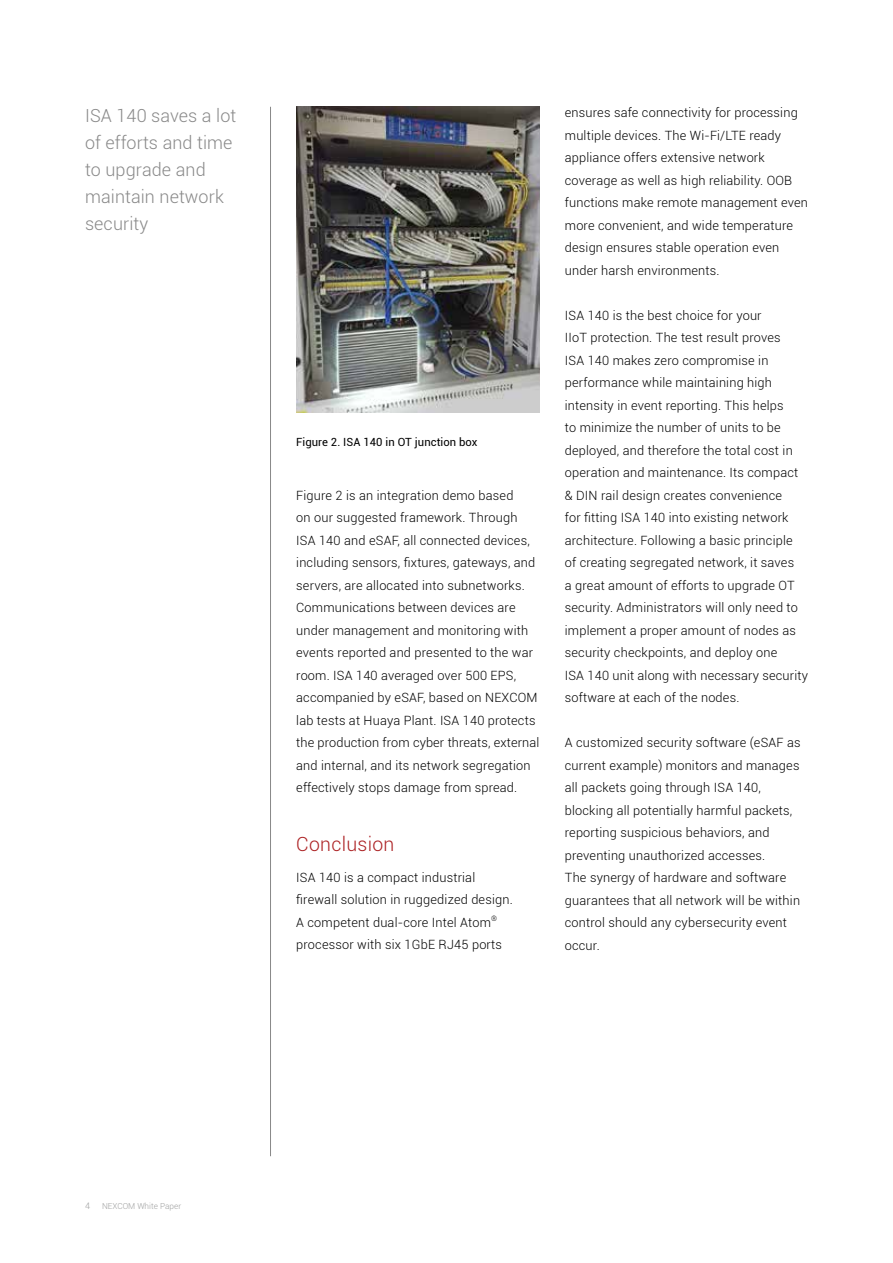
<style>
.page{position:relative;width:893px;height:1263px;background:#fff}
.page>*{position:absolute;margin:0;border:0;box-sizing:border-box;transform-origin:0 0}
.t1{font:300 19.5px "Roboto";letter-spacing:.015em;color:#ac2123}
.t2{font:300 18px/27px "Roboto";letter-spacing:.005em;color:#898989}
.t3{font:300 12.75px/22.5px "Roboto";letter-spacing:.015em;color:#000}
.t4{font:11.25px "Roboto";letter-spacing:.005em;color:#000}
.t5{font:300 9px "Roboto";color:#9fa0a0}
.t6{font:300 8.25px "Roboto";color:#9fa0a0}
.t7{font:300 7.5px "Roboto";color:#000}
</style>
<div class="page">
<hr style="left:270px;top:107px;width:1px;height:1049px;background:#898989">
<img style="left:296px;top:107px;width:243px;height:305px">
<h2 class="t2" style="left:85px;top:101px;width:153px">ISA 140 saves a lot of efforts and time to upgrade and maintain network security</h2>
<p class="t4" style="left:296px;top:434px;width:183px">Figure 2. ISA 140 in OT junction box</p>
<p class="t3" style="left:296px;top:483px;width:245px">Figure 2 is an integration demo based<br>on our suggested framework. Through ISA 140 and eSAF, all connected devices, including sensors, fixtures, gateways, and servers, are allocated into subnetworks.<br>Communications between devices are under management and monitoring with events reported and presented to the war room. ISA 140 averaged over 500 EPS, accompanied by eSAF, based on NEXCOM lab tests at Huaya Plant. ISA 140 protects the production from cyber threats, external and internal, and its network segregation effectively stops damage from spread.</p>
<h1 class="t1" style="left:296px;top:830px;width:100px">Conclusion</h1>
<p class="t3" style="left:296px;top:865px;width:218px">ISA 140 is a compact industrial firewall solution in ruggedized design.<br>A competent dual-core Intel Atom</p>
<p class="t7" style="left:491px;top:913px;width:7px">®</p>
<p class="t3" style="left:296px;top:933px;width:207px">processor with six 1GbE RJ45 ports</p>
<p class="t3" style="left:565px;top:101px;width:245px">ensures safe connectivity for processing multiple devices. The Wi-Fi/LTE ready appliance offers extensive network coverage as well as high reliability. OOB functions make remote management even more convenient, and wide temperature design ensures stable operation even under harsh environments.</p>
<p class="t3" style="left:565px;top:303px;width:245px">ISA 140 is the best choice for your<br>IIoT protection. The test result proves<br>ISA 140 makes zero compromise in performance while maintaining high intensity in event reporting. This helps<br>to minimize the number of units to be deployed, and therefore the total cost in operation and maintenance. Its compact &amp; DIN rail design creates convenience<br>for fitting ISA 140 into existing network architecture. Following a basic principle<br>of creating segregated network, it saves<br>a great amount of efforts to upgrade OT security. Administrators will only need to implement a proper amount of nodes as security checkpoints, and deploy one<br>ISA 140 unit along with necessary security software at each of the nodes.</p>
<p class="t3" style="left:565px;top:731px;width:237px">A customized security software (eSAF as current example) monitors and manages all packets going through ISA 140, blocking all potentially harmful packets, reporting suspicious behaviors, and preventing unauthorized accesses.<br>The synergy of hardware and software guarantees that all network will be within control should any cybersecurity event occur.</p>
<p class="t5" style="left:85px;top:1200px;width:6px">4</p>
<p class="t6" style="left:102px;top:1200px;width:81px">NEXCOM White Paper</p>
</div>
